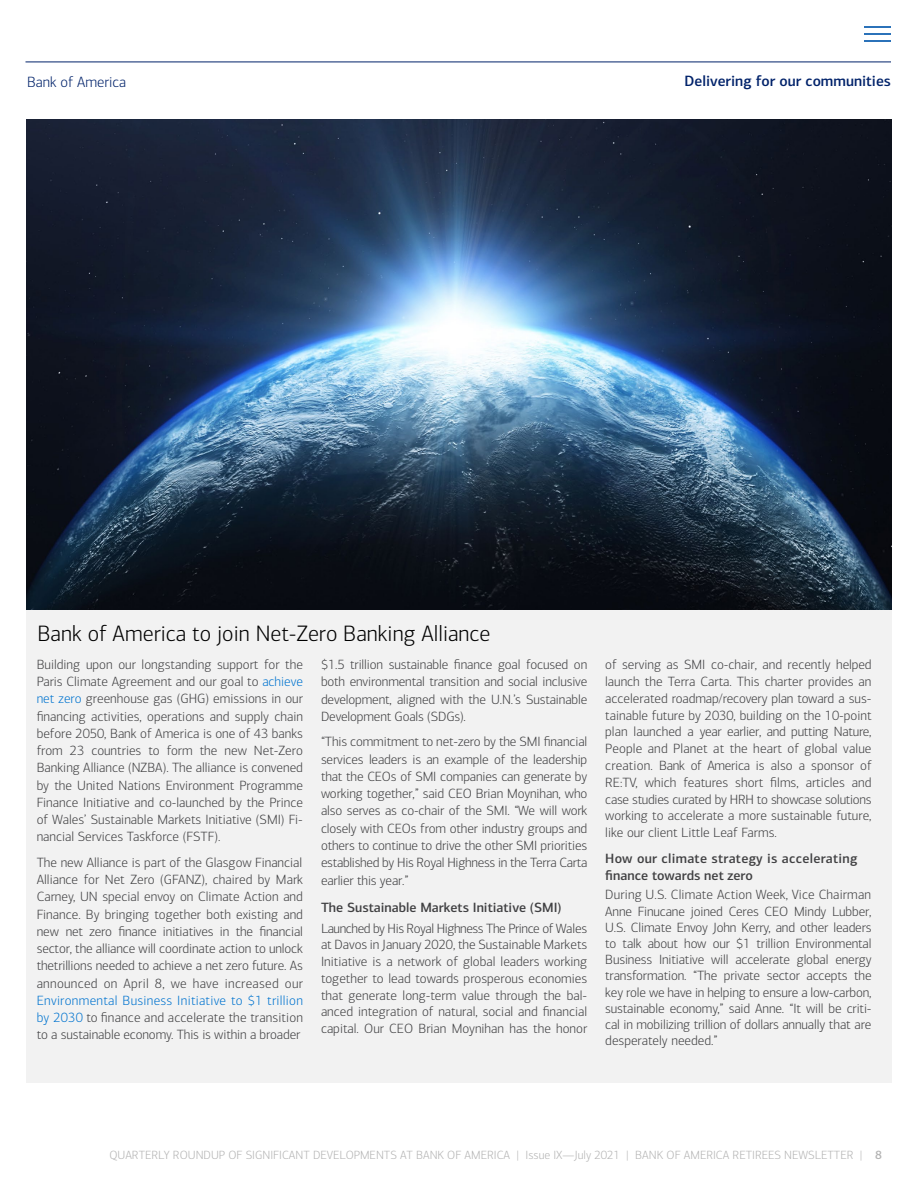
<style>
.page{position:relative;width:918px;height:1188px;background:#fff}
.page>*{position:absolute;margin:0;border:0;box-sizing:border-box;transform-origin:0 0}
.t1{font:300 22.5px "Connections";color:#000}
.t2{font:500 15px "Connections";color:#00226a}
.t3{font:300 15px "Connections";color:#00226a}
.t4{font:300 13.5px/17.2px "Connections";letter-spacing:-.01em;color:#404042;text-align:justify}
.t5{font:500 13.5px/17.2px "Connections";letter-spacing:.02em;color:#404042}
.t6{font:500 13.5px "Connections";color:#404042}
.t7{font:300 12px "Connections";color:#b3b3b3}
.s1{color:#0073cf}
.s2{font-weight:500}
</style>
<div class="page">
<div style="left:26px;top:594px;width:866px;height:488px;background:#f2f2f2"></div>
<svg style="left:864px;top:27px;width:27px;height:1px"></svg>
<hr style="left:864px;top:33px;width:27px;height:2px;background:#2b72b9">
<hr style="left:864px;top:40px;width:27px;height:2px;background:#2b72b9">
<img style="left:26px;top:119px;width:866px;height:490px">
<hr style="left:26px;top:62px;width:865px;height:1px;background:#00226a">
<p class="t3" style="left:27px;top:73px;width:101px">Bank of America</p>
<p class="t2" style="left:685px;top:72px;width:208px">Delivering for our communities</p>
<h1 class="t1" style="left:38px;top:621px;width:455px">Bank of America to join Net-Zero Banking Alliance</h1>
<p class="t4" style="left:321px;top:656px;width:268px">$1.5 trillion sustainable finance goal focused on both environmental transition and social inclusive development, aligned with the U.N.’s Sustainable Development Goals (SDGs).</p>
<p class="t4" style="left:321px;top:733px;width:268px">“This commitment to net-zero by the SMI financial services leaders is an example of the leadership that the CEOs of SMI companies can generate by working together,” said CEO Brian Moynihan, who also serves as co-chair of the SMI. “We will work closely with CEOs from other industry groups and others to continue to drive the other SMI priorities established by His Royal Highness in the Terra Carta earlier this year.”</p>
<p class="t6" style="left:321px;top:899px;width:242px">The Sustainable Markets Initiative (SMI)</p>
<p class="t4" style="left:321px;top:920px;width:268px;line-height:16.8px">Launched by His Royal Highness The Prince of Wales at Davos in January 2020, the Sustainable Markets Initiative is a network of global leaders working together to lead towards prosperous economies that generate long-term value through the bal&shy;anced integration of natural, social and financial capital. Our CEO Brian Moynihan has the honor</p>
<p class="t4" style="left:37px;top:656px;width:268px">Building upon our longstanding support for the Paris Climate Agreement and our goal to <span class="s1">achieve net zero</span> greenhouse gas (GHG) emissions in our financing activities, operations and supply chain before 2050, Bank of America is one of 43 banks from 23 countries to form the new Net-Zero Banking Alliance (NZBA). The alliance is convened by the United Nations Environment Programme Finance Initiative and co-launched by the Prince of Wales’ Sustainable Markets Initiative (SMI) Fi&shy;nancial Services Taskforce (FSTF).</p>
<p class="t4" style="left:37px;top:854px;width:268px">The new Alliance is part of the Glasgow Financial Alliance for Net Zero (GFANZ), chaired by Mark Carney, UN special envoy on Climate Action and Finance. By bringing together both existing and new net zero finance initiatives in the financial sector, the alliance will coordinate action to unlock thetrillions needed to achieve a net zero future. As announced on April 8, we have increased our</p>
<p class="t4" style="left:37px;top:992px;width:268px"><span class="s1">Environmental Business Initiative to $1 trillion by 2030</span> to finance and accelerate the transition to a sustainable economy. This is within a broader</p>
<p class="t4" style="left:605px;top:656px;width:268px;line-height:16.8px">of serving as SMI co-chair, and recently helped launch the Terra Carta. This charter provides an accelerated roadmap/recovery plan toward a sus&shy;tainable future by 2030, building on the 10-point plan launched a year earlier, and putting Nature, People and Planet at the heart of global value creation. Bank of America is also a sponsor of RE:TV, which features short films, articles and case studies curated by HRH to showcase solutions working to accelerate a more sustainable future, like our client Little Leaf Farms.</p>
<p class="t5" style="left:605px;top:849px;width:254px">How our climate strategy is accelerating finance towards net zero</p>
<p class="t4" style="left:605px;top:887px;width:268px;line-height:16.2px">During U.S. Climate Action Week, Vice Chairman Anne Finucane joined Ceres CEO Mindy Lubber, U.S. Climate Envoy John Kerry, and other leaders to talk about how our $1 trillion Environmental Business Initiative will accelerate global energy transformation. “The private sector accepts the key role we have in helping to ensure a low-carbon, sustainable economy,” said Anne. “It will be criti&shy;cal in mobilizing trillion of dollars annually that are desperately needed.”</p>
<p class="t7" style="left:109px;top:1148px;width:774px">QUARTERLY ROUNDUP OF SIGNIFICANT DEVELOPMENTS AT BANK OF AMERICA | Issue IX—July 2021 | BANK OF AMERICA RETIREES NEWSLETTER | <span class="s2">8</span></p>
</div>
